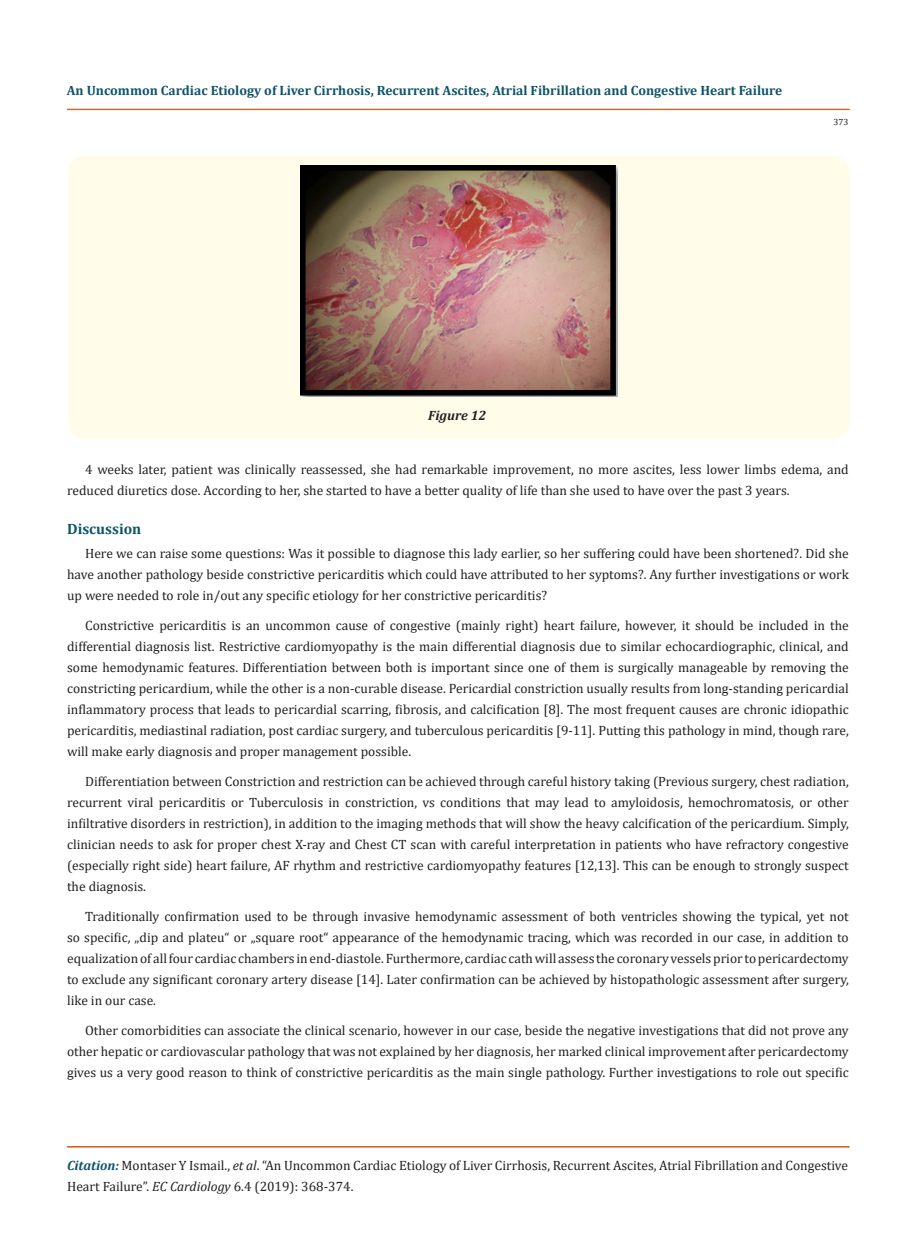
<style>
.page{position:relative;width:917px;height:1260px;background:#fff}
.page>*{position:absolute;margin:0;border:0;box-sizing:border-box;transform-origin:0 0}
.Normal__Web{font:700 15px "Cambria";color:#0e546a}
.t1{font:13.5px/21px "Cambria";color:#231f20;text-align:justify}
.t2{font:700 13.5px "Cambria";color:#0e546a}
.t3{font:italic 700 13.5px "Cambria";color:#231f20}
.t4{font:9px "Cambria";color:#231f20}
.s1{font-weight:700;font-style:italic;color:#0e546a}
.s2{font-style:italic}
</style>
<div class="page">
<div style="left:67px;top:109px;width:782px;height:1px;border:1px solid #e05d1a"></div>
<div style="left:68px;top:155px;width:781px;height:284px;background:#fffde9;border-radius:18px"></div>
<img style="left:300px;top:166px;width:317px;height:230px">
<p class="t2" style="left:67px;top:81px;width:717px">An Uncommon Cardiac Etiology of Liver Cirrhosis, Recurrent Ascites, Atrial Fibrillation and Congestive Heart Failure</p>
<p class="t4" style="left:833px;top:117px;width:16px">373</p>
<p class="t3" style="left:428px;top:406px;width:60px">Figure 12</p>
<p class="t1" style="left:67px;top:459px;width:783px;text-indent:18px">4 weeks later, patient was clinically reassessed, she had remarkable improvement, no more ascites, less lower limbs edema, and reduced diuretics dose. According to her, she started to have a better quality of life than she used to have over the past 3 years.</p>
<p class="Normal__Web" style="left:67px;top:518px;width:76px">Discussion</p>
<p class="t1" style="left:67px;top:543px;width:783px;text-indent:18px">Here we can raise some questions: Was it possible to diagnose this lady earlier, so her suffering could have been shortened?. Did she have another pathology beside constrictive pericarditis which could have attributed to her syptoms?. Any further investigations or work up were needed to role in/out any specific etiology for her constrictive pericarditis?</p>
<p class="t1" style="left:67px;top:615px;width:783px;text-indent:18px">Constrictive pericarditis is an uncommon cause of congestive (mainly right) heart failure, however, it should be included in the differential diagnosis list. Restrictive cardiomyopathy is the main differential diagnosis due to similar echocardiographic, clinical, and some hemodynamic features. Differentiation between both is important since one of them is surgically manageable by removing the constricting pericardium, while the other is a non-curable disease. Pericardial constriction usually results from long-standing pericardial inflammatory process that leads to pericardial scarring, fibrosis, and calcification [8]. The most frequent causes are chronic idiopathic pericarditis, mediastinal radiation, post cardiac surgery, and tuberculous pericarditis [9-11]. Putting this pathology in mind, though rare, will make early diagnosis and proper management possible.</p>
<p class="t1" style="left:67px;top:771px;width:783px;text-indent:18px">Differentiation between Constriction and restriction can be achieved through careful history taking (Previous surgery, chest radiation, recurrent viral pericarditis or Tuberculosis in constriction, vs conditions that may lead to amyloidosis, hemochromatosis, or other infiltrative disorders in restriction), in addition to the imaging methods that will show the heavy calcification of the pericardium. Simply, clinician needs to ask for proper chest X-ray and Chest CT scan with careful interpretation in patients who have refractory congestive (especially right side) heart failure, AF rhythm and restrictive cardiomyopathy features [12,13]. This can be enough to strongly suspect the diagnosis.</p>
<p class="t1" style="left:67px;top:906px;width:783px;text-indent:18px">Traditionally confirmation used to be through invasive hemodynamic assessment of both ventricles showing the typical, yet not so specific, „dip and plateu“ or „square root“ appearance of the hemodynamic tracing, which was recorded in our case, in addition to equalization of all four cardiac chambers in end-diastole. Furthermore, cardiac cath will assess the coronary vessels prior to pericardectomy to exclude any significant coronary artery disease [14]. Later confirmation can be achieved by histopathologic assessment after surgery, like in our case.</p>
<p class="t1" style="left:67px;top:1020px;width:783px;text-indent:18px">Other comorbidities can associate the clinical scenario, however in our case, beside the negative investigations that did not prove any other hepatic or cardiovascular pathology that was not explained by her diagnosis, her marked clinical improvement after pericardectomy gives us a very good reason to think of constrictive pericarditis as the main single pathology. Further investigations to role out specific</p>
<p class="t1" style="left:67px;top:1155px;width:782px"><span class="s1">Citation:</span> Montaser Y Ismail., <span class="s2">et al</span>. “An Uncommon Cardiac Etiology of Liver Cirrhosis, Recurrent Ascites, Atrial Fibrillation and Congestive<br>Heart Failure”. <span class="s2">EC Cardiology</span> 6.4 (2019): 368-374.</p>
</div>
